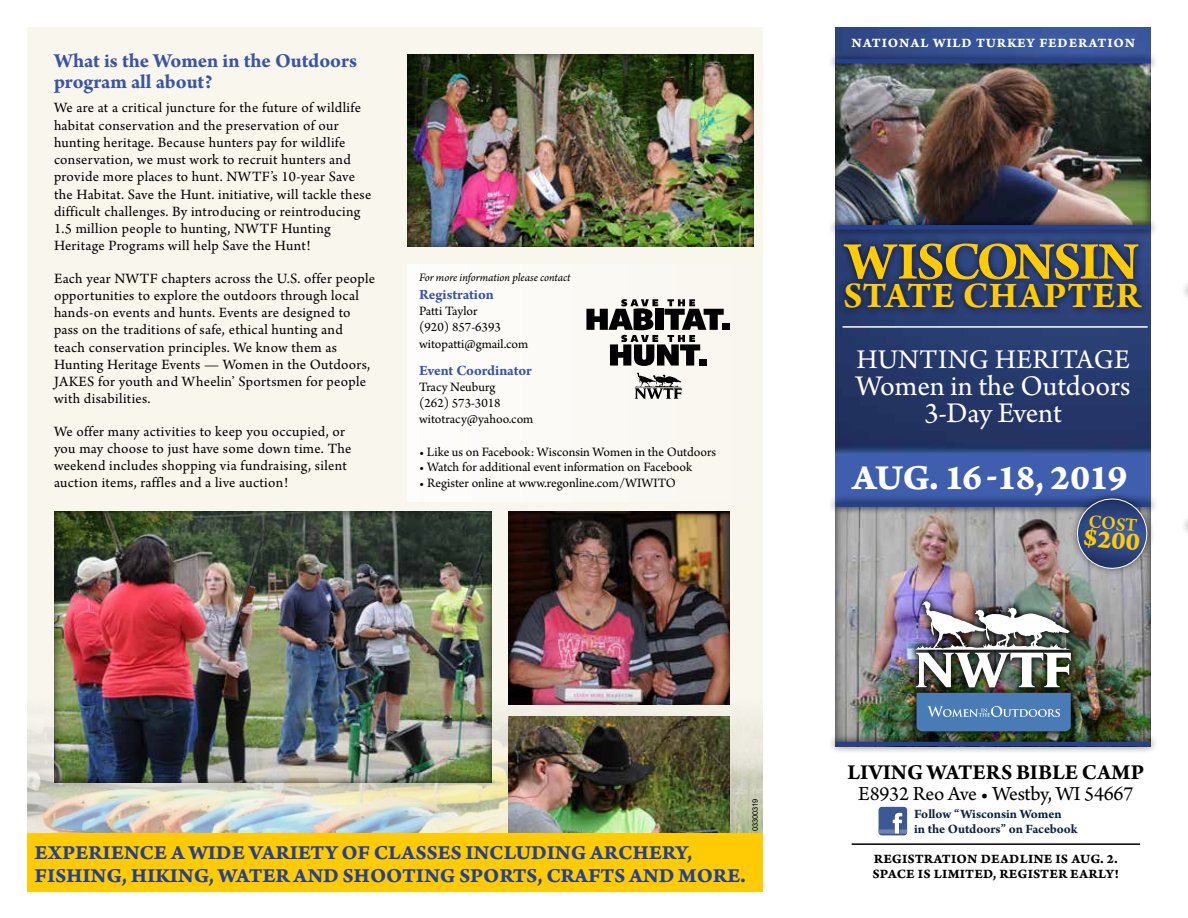
<style>
.page{position:relative;width:1188px;height:918px;background:#fff}
.page>*{position:absolute;margin:0;border:0;box-sizing:border-box;transform-origin:0 0}
.t1{font:700 56.4px "Arno Pro";letter-spacing:-.03em;color:#ffcb05}
.t2{font:700 38.25px "Arno Pro";letter-spacing:.015em;color:#ffcb05}
.t3{font:37.2px "Arno Pro Bold Caption";letter-spacing:-.025em;color:#fff}
.t4{font:30px/27px "Arno Pro";color:#fff;text-align:center}
.t5{font:28.5px "Arno Pro";letter-spacing:.01em;color:#fff}
.t6{font:26.85px "Arno Pro Bold Caption";color:#ffcb05}
.t7{font:700 22.5px "Arno Pro";color:#000}
.t8{font:21px/22.5px "Arno Pro Bold Caption";letter-spacing:-.01em;color:#25408f}
.t9{font:700 21px/21px "Arno Pro";letter-spacing:-.005em;color:#3954a4}
.t10{font:21px "Arno Pro";letter-spacing:-.01em;color:#000}
.t11{font:600 19.5px "Arno Pro";color:#ffcb05}
.t12{font:15px/17.2px "Arno Pro";letter-spacing:.02em;color:#000}
.t13{font:700 15px "Arno Pro";letter-spacing:-.005em;color:#3954a4}
.t14{font:13.5px/16.2px "Arno Pro";color:#000}
.t15{font:13.5px/15px "Arno Pro Bold Caption";letter-spacing:.01em;color:#000}
.t16{font:700 13.5px/15px "Arno Pro";letter-spacing:-.005em;color:#0b2546}
.t17{font:13.5px "Arno Pro Bold Caption";letter-spacing:.06em;color:#fff}
.t18{font:italic 12px "Arno Pro";letter-spacing:-.005em;color:#000}
.t19{font:7.5px "Arial";letter-spacing:-.02em;color:#000}
</style>
<div class="page">
<img style="left:836px;top:27px;width:315px;height:707px">
<div style="left:836px;top:235px;width:310px;height:53px;background:#000;opacity:.75"></div>
<div style="left:837px;top:276px;width:313px;height:40px;background:#000;opacity:.75"></div>
<div style="left:27px;top:27px;width:735px;height:864px;background:#f9f6ee"></div>
<div style="left:53px;top:508px;width:441px;height:276px;background:#000;opacity:.75"></div>
<div style="left:407px;top:264px;width:374px;height:238px;background:#fbfaf6"></div>
<div style="left:407px;top:53px;width:349px;height:196px;background:#000;opacity:.75"></div>
<svg style="left:878px;top:806px;width:30px;height:30px"></svg>
<div style="left:879px;top:807px;width:28px;height:28px;background:#3c5996;border-radius:3px"></div>
<svg style="left:879px;top:813px;width:28px;height:21px"></svg>
<hr style="left:852px;top:843px;width:288px;height:2px;background:#000">
<svg style="left:635px;top:373px;width:47px;height:26px"></svg>
<div style="left:723px;top:324px;width:7px;height:6px;background:#000"></div>
<svg style="left:586px;top:299px;width:138px;height:67px"></svg>
<img style="left:27px;top:637px;width:735px;height:197px">
<div style="left:508px;top:510px;width:224px;height:196px;background:#000;opacity:.75"></div>
<div style="left:834px;top:503px;width:316px;height:245px;background:#000;opacity:.75"></div>
<div style="left:835px;top:62px;width:318px;height:168px;background:#000;opacity:.75"></div>
<hr style="left:843px;top:326px;width:305px;height:2px;background:#fff">
<img style="left:508px;top:717px;width:222px;height:117px">
<div style="left:908px;top:594px;width:170px;height:145px;background:#000;opacity:.75"></div>
<img style="left:915px;top:601px;width:156px;height:86px">
<svg style="left:917px;top:693px;width:154px;height:38px;background:#5383b9"></svg>
<div style="left:27px;top:834px;width:735px;height:58px;background:#ffcb05"></div>
<div style="left:1180px;top:281px;width:8px;height:21px;background:#000;opacity:.75"></div>
<div style="left:1180px;top:516px;width:8px;height:21px;background:#000;opacity:.75"></div>
<div style="left:828px;top:51px;width:331px;height:21px;background:#000;opacity:.75"></div>
<div style="left:836px;top:59px;width:315px;height:5px;background:#25408f"></div>
<div style="left:828px;top:217px;width:331px;height:21px;background:#000;opacity:.75"></div>
<div style="left:836px;top:225px;width:315px;height:5px;background:#25408f"></div>
<div style="left:828px;top:494px;width:331px;height:21px;background:#000;opacity:.75"></div>
<div style="left:836px;top:502px;width:315px;height:5px;background:#25408f"></div>
<div style="left:828px;top:734px;width:331px;height:21px;background:#000;opacity:.75"></div>
<hr style="left:836px;top:742px;width:315px;height:4px;background:#25408f">
<div style="left:1069px;top:491px;width:86px;height:86px;background:#000;opacity:.54"></div>
<svg style="left:1075px;top:496px;width:74px;height:74px;background:#495c8b"></svg>
<h3 class="t9" style="left:54px;top:51px;width:305px">What is the Women in the Outdoors program all about?</h3>
<p class="t12" style="left:54px;top:100px;width:319px">We are at a critical juncture for the future of wildlife habitat conservation and the preservation of our hunting heritage. Because hunters pay for wildlife conservation, we must work to recruit hunters and provide more places to hunt. NWTF’s 10-year Save the Habitat. Save the Hunt. initiative, will tackle these difficult challenges. By introducing or reintroducing 1.5 million people to hunting, NWTF Hunting Heritage Programs will help Save the Hunt!</p>
<p class="t12" style="left:54px;top:270px;width:323px">Each year NWTF chapters across the U.S. offer people opportunities to explore the outdoors through local hands-on events and hunts. Events are designed to pass on the traditions of safe, ethical hunting and teach conservation principles. We know them as Hunting Heritage Events — Women in the Outdoors, JAKES for youth and Wheelin’ Sportsmen for people with disabilities.</p>
<p class="t12" style="left:54px;top:423px;width:299px">We offer many activities to keep you occupied, or you may choose to just have some down time. The weekend includes shopping via fundraising, silent auction items, raffles and a live auction!</p>
<p class="t18" style="left:419px;top:271px;width:153px">For more information please contact</p>
<p class="t13" style="left:419px;top:286px;width:76px">Registration</p>
<p class="t14" style="left:419px;top:304px;width:111px">Patti Taylor<br>(920) 857-6393 witopatti@gmail.com</p>
<p class="t13" style="left:419px;top:361px;width:114px">Event Coordinator</p>
<p class="t14" style="left:419px;top:379px;width:116px">Tracy Neuburg<br>(262) 573-3018 witotracy@yahoo.com</p>
<p class="t14" style="left:419px;top:444px;width:299px">• Like us on Facebook: Wisconsin Women in the Outdoors</p>
<p class="t14" style="left:419px;top:460px;width:275px">• Watch for additional event information on Facebook</p>
<p class="t14" style="left:419px;top:475px;width:258px">• Register online at www.regonline.com/WIWITO</p>
<p class="t17" style="left:852px;top:35px;width:285px">NATIONAL WILD TURKEY FEDERATION</p>
<h1 class="t1" style="left:845px;top:229px;width:295px">WISCONSIN</h1>
<h2 class="t2" style="left:844px;top:274px;width:298px">STATE CHAPTER</h2>
<h3 class="t5" style="left:856px;top:343px;width:275px">HUNTING HERITAGE</h3>
<h3 class="t4" style="left:856px;top:374px;width:276px">Women in the Outdoors<br>3-Day Event</h3>
<h3 class="t3" style="left:852px;top:455px;width:277px">AUG. 16 -18, 2019</h3>
<h3 class="t11" style="left:1090px;top:510px;width:51px;rotate:5deg">COST</h3>
<h3 class="t6" style="left:1085px;top:521px;width:58px;rotate:5deg">$200</h3>
<p class="t19" style="left:750px;top:831px;width:34px;rotate:-90deg">03300319</p>
<h3 class="t8" style="left:35px;top:842px;width:713px">EXPERIENCE A WIDE VARIETY OF CLASSES INCLUDING ARCHERY,<br>FISHING, HIKING, WATER AND SHOOTING SPORTS, CRAFTS AND MORE.</h3>
<h3 class="t7" style="left:847px;top:759px;width:298px">LIVING WATERS BIBLE CAMP</h3>
<h3 class="t10" style="left:858px;top:782px;width:277px">E8932 Reo Ave • Westby, WI 54667</h3>
<p class="t16" style="left:914px;top:807px;width:165px">Follow “Wisconsin Women<br>in the Outdoors” on Facebook</p>
<p class="t15" style="left:873px;top:852px;width:248px">REGISTRATION DEADLINE IS AUG. 2.<br>SPACE IS LIMITED, REGISTER EARLY!</p>
</div>
